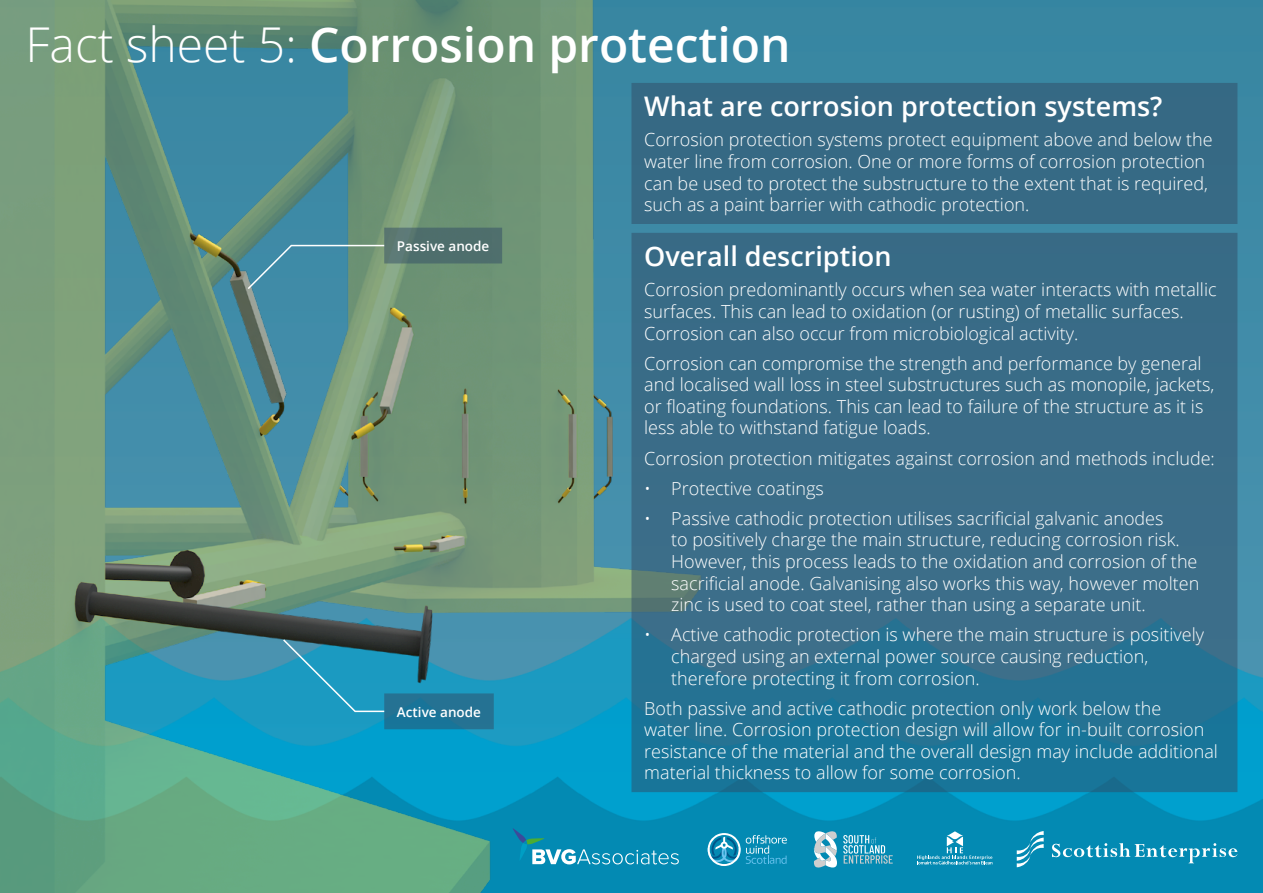
<style>
.page{position:relative;width:1263px;height:893px;background:#fff}
.page>*{position:absolute;margin:0;border:0;box-sizing:border-box;transform-origin:0 0}
.t1{font:600 48px "Open Sans";color:#fff}
.t2{font:600 27px "Open Sans";color:#fff}
.t3{font:300 18px/21.6px "Open Sans";color:#fff}
.t4{font:600 13.5px "Open Sans";color:#fff}
.s1{font-weight:300}
</style>
<div class="page">
<img style="left:711px;top:0;width:552px;height:893px">
<svg style="left:917px;top:831px;width:75px;height:33px;background:#269abd"></svg>
<svg style="left:711px;top:833px;width:76px;height:33px;background:#2f9cc0"></svg>
<svg style="left:1017px;top:831px;width:220px;height:36px;background:#1f97bb"></svg>
<svg style="left:843px;top:835px;width:50px;height:29px"></svg>
<svg style="left:814px;top:831px;width:23px;height:36px"></svg>
<img style="left:0;top:0;width:711px;height:893px">
<div style="left:631px;top:83px;width:606px;height:141px;background:#366984"></div>
<svg style="left:631px;top:233px;width:606px;height:559px;background:#336e8b"></svg>
<svg style="left:246px;top:228px;width:256px;height:63px;background:#588987"></svg>
<svg style="left:281px;top:638px;width:213px;height:91px;background:#2688a8"></svg>
<h1 class="t1" style="left:26px;top:12px;width:767px"><span class="s1">Fact sheet 5:</span> Corrosion protection</h1>
<h2 class="t2" style="left:644px;top:88px;width:520px">What are corrosion protection systems?</h2>
<p class="t3" style="left:644px;top:129px;width:570px">Corrosion protection systems protect equipment above and below the water line from corrosion. One or more forms of corrosion protection can be used to protect the substructure to the extent that is required, such as a paint barrier with cathodic protection.</p>
<h2 class="t2" style="left:644px;top:238px;width:249px">Overall description</h2>
<p class="t3" style="left:644px;top:279px;width:574px">Corrosion predominantly occurs when sea water interacts with metallic surfaces. This can lead to oxidation (or rusting) of metallic surfaces.<br>Corrosion can also occur from microbiological activity.</p>
<p class="t3" style="left:644px;top:352px;width:572px">Corrosion can compromise the strength and performance by general and localised wall loss in steel substructures such as monopile, jackets, or floating foundations. This can lead to failure of the structure as it is less able to withstand fatigue loads.</p>
<p class="t3" style="left:644px;top:447px;width:572px">Corrosion protection mitigates against corrosion and methods include:</p>
<p class="t3" style="left:644px;top:477px;width:181px">• Protective coatings</p>
<p class="t3" style="left:671px;top:507px;width:530px;text-indent:-27px">• Passive cathodic protection utilises sacrificial galvanic anodes<br>to positively charge the main structure, reducing corrosion risk.<br>However, this process leads to the oxidation and corrosion of the sacrificial anode. Galvanising also works this way, however molten zinc is used to coat steel, rather than using a separate unit.</p>
<p class="t3" style="left:671px;top:623px;width:534px;text-indent:-27px">• Active cathodic protection is where the main structure is positively charged using an external power source causing reduction, therefore protecting it from corrosion.</p>
<p class="t3" style="left:644px;top:697px;width:575px">Both passive and active cathodic protection only work below the<br>water line. Corrosion protection design will allow for in-built corrosion resistance of the material and the overall design may include additional material thickness to allow for some corrosion.</p>
<p class="t4" style="left:397px;top:237px;width:94px">Passive anode</p>
<p class="t4" style="left:397px;top:702px;width:86px">Active anode</p>
</div>
